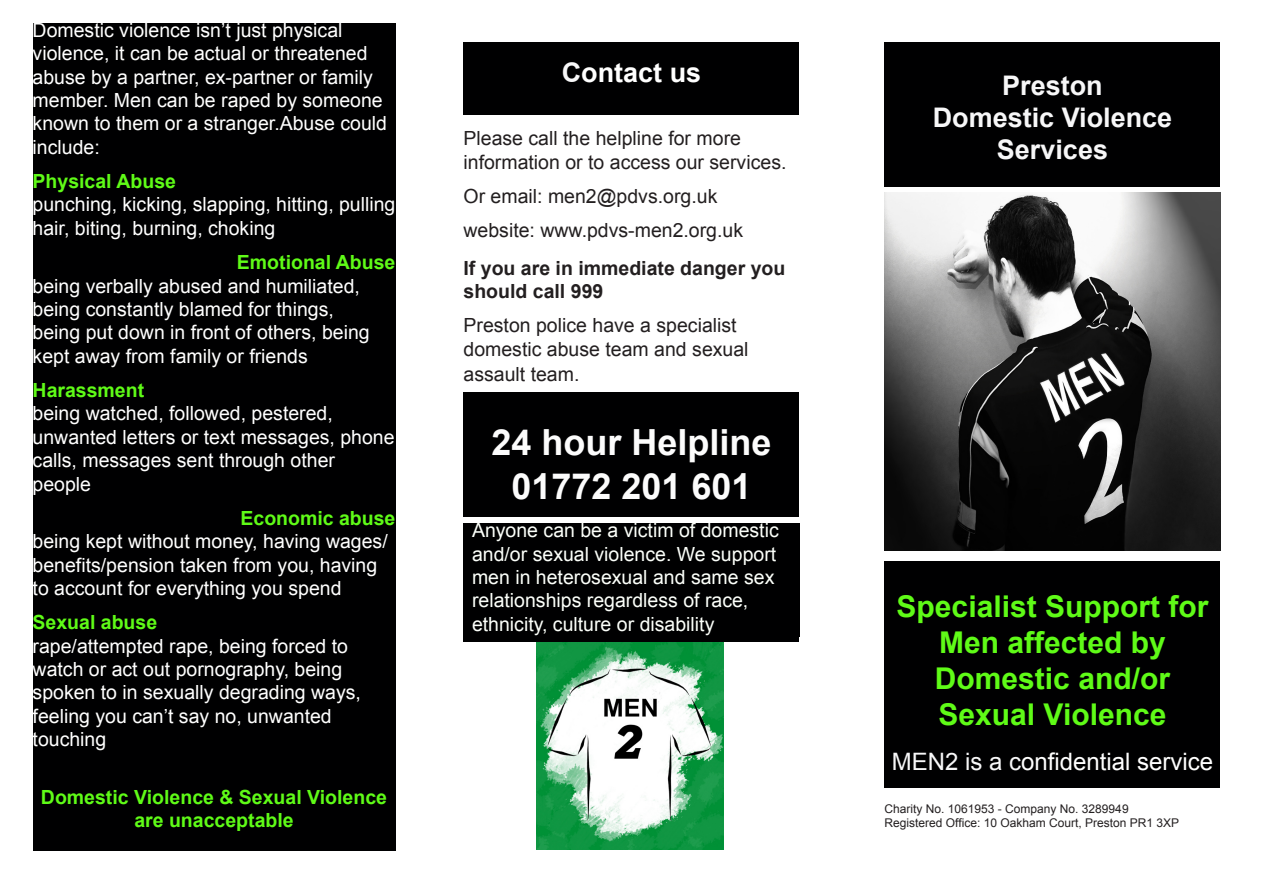
<style>
.page{position:relative;width:1263px;height:893px;background:#fff}
.page>*{position:absolute;margin:0;border:0;box-sizing:border-box;transform-origin:0 0}
.t1{font:700 36px "Arial";color:#fcfcfc}
.t2{font:700 30px/36px "Arial";color:#5ffb17;text-align:center}
.t3{font:700 27px "Arial";color:#f7f7f8}
.t4{font:700 27px "Arial";color:#fff}
.t5{font:24px "Arial";color:#fff}
.t6{font:19.5px/23.4px "Arial";color:#fff}
.t7{font:19.5px/23.4px "Arial";color:#231f20}
.t8{font:19.5px/23.4px "Arial";color:#fcfffa}
.t9{font:700 19.5px/23.4px "Arial";color:#5ffb17;text-align:center}
.t10{font:700 19.5px/23.4px "Arial";color:#231f20}
.t11{font:12px "Arial";color:#231f20}
.s1{color:#f7f7f8}
</style>
<div class="page">
<div style="left:463px;top:523px;width:336px;height:119px;background:#000001"></div>
<div style="left:463px;top:398px;width:336px;height:119px;background:#000001"></div>
<div style="left:463px;top:43px;width:336px;height:72px;background:#000001"></div>
<div style="left:884px;top:561px;width:336px;height:223px;background:#000001"></div>
<div style="left:33px;top:23px;width:362px;height:827px;background:#000001"></div>
<div style="left:463px;top:393px;width:336px;height:106px;background:#000001"></div>
<div style="left:884px;top:43px;width:336px;height:144px;background:#000001"></div>
<img style="left:884px;top:192px;width:336px;height:359px">
<img style="left:536px;top:642px;width:188px;height:208px">
<div style="left:884px;top:753px;width:336px;height:35px;background:#000001"></div>
<p class="t6" style="left:33px;top:19px;width:356px">Domestic violence isn’t just physical violence, it can be actual or threatened abuse by a partner, ex-partner or family member. Men can be raped by someone known to them or a stranger.Abuse could include:</p>
<p class="t9" style="left:33px;top:170px;width:145px">Physical Abuse</p>
<p class="t6" style="left:33px;top:193px;width:364px">punching, kicking, slapping, hitting, pulling hair, biting, burning, choking</p>
<p class="t9" style="left:237px;top:251px;width:160px">Emotional Abuse</p>
<p class="t6" style="left:33px;top:274px;width:329px">being verbally abused and humiliated,</p>
<p class="t6" style="left:33px;top:298px;width:303px">being constantly blamed for things,</p>
<p class="t6" style="left:33px;top:321px;width:339px">being put down in front of others, being kept away from family or friends</p>
<p class="t9" style="left:33px;top:379px;width:113px">Harassment</p>
<p class="t6" style="left:33px;top:402px;width:302px">being watched, followed, pestered,</p>
<p class="t6" style="left:33px;top:425px;width:364px">unwanted letters or text messages, phone calls, messages sent through other people</p>
<p class="t9" style="left:240px;top:507px;width:156px">Economic abuse</p>
<p class="t6" style="left:33px;top:530px;width:357px">being kept without money, having wages/ benefits/pension taken from you, having to account for everything you spend</p>
<p class="t9" style="left:33px;top:611px;width:126px">Sexual abuse</p>
<p class="t6" style="left:33px;top:634px;width:317px">rape/attempted rape, being forced to watch or act out pornography, being</p>
<p class="t6" style="left:33px;top:681px;width:330px">spoken to in sexually degrading ways, feeling you can’t say no, unwanted touching</p>
<p class="t9" style="left:41px;top:786px;width:348px">Domestic Violence &amp; Sexual Violence are unacceptable</p>
<p class="t4" style="left:562px;top:55px;width:141px"><span class="s1">C</span>ontact us</p>
<p class="t7" style="left:463px;top:127px;width:324px">Please call the helpline for more information or to access our services.</p>
<p class="t7" style="left:463px;top:184px;width:255px">Or email: men2@pdvs.org.uk</p>
<p class="t7" style="left:463px;top:219px;width:281px">website: www.pdvs-men2.org.uk</p>
<p class="t10" style="left:463px;top:257px;width:323px">If you are in immediate danger you should call 999</p>
<p class="t7" style="left:463px;top:314px;width:287px">Preston police have a specialist domestic abuse team and sexual</p>
<p class="t7" style="left:463px;top:363px;width:117px">assault team.</p>
<p class="t1" style="left:491px;top:419px;width:282px">24 hour Helpline</p>
<p class="t1" style="left:511px;top:462px;width:242px">01772 201 601</p>
<p class="t8" style="left:472px;top:519px;width:308px">Anyone can be a victim of domestic</p>
<p class="t8" style="left:472px;top:542px;width:306px">and/or sexual violence. We support men in heterosexual and same sex</p>
<p class="t8" style="left:472px;top:589px;width:278px">relationships regardless of race,</p>
<p class="t8" style="left:472px;top:612px;width:244px">ethnicity, culture or disability</p>
<p class="t3" style="left:1002px;top:67px;width:102px">Preston</p>
<p class="t3" style="left:933px;top:99px;width:241px">Domestic Violence</p>
<p class="t3" style="left:997px;top:132px;width:113px">Services</p>
<p class="t2" style="left:897px;top:589px;width:313px">Specialist Support for<br>Men affected by</p>
<p class="t2" style="left:935px;top:661px;width:237px">Domestic and/or</p>
<p class="t2" style="left:938px;top:697px;width:229px">Sexual Violence</p>
<p class="t5" style="left:892px;top:746px;width:323px"><span class="s1">MEN2 is a c</span>onfidential service</p>
<p class="t11" style="left:884px;top:801px;width:246px">Charity No. 1061953 - Company No. 3289949</p>
<p class="t11" style="left:884px;top:815px;width:296px">Registered Office: 10 Oakham Court, Preston PR1 3XP</p>
</div>
